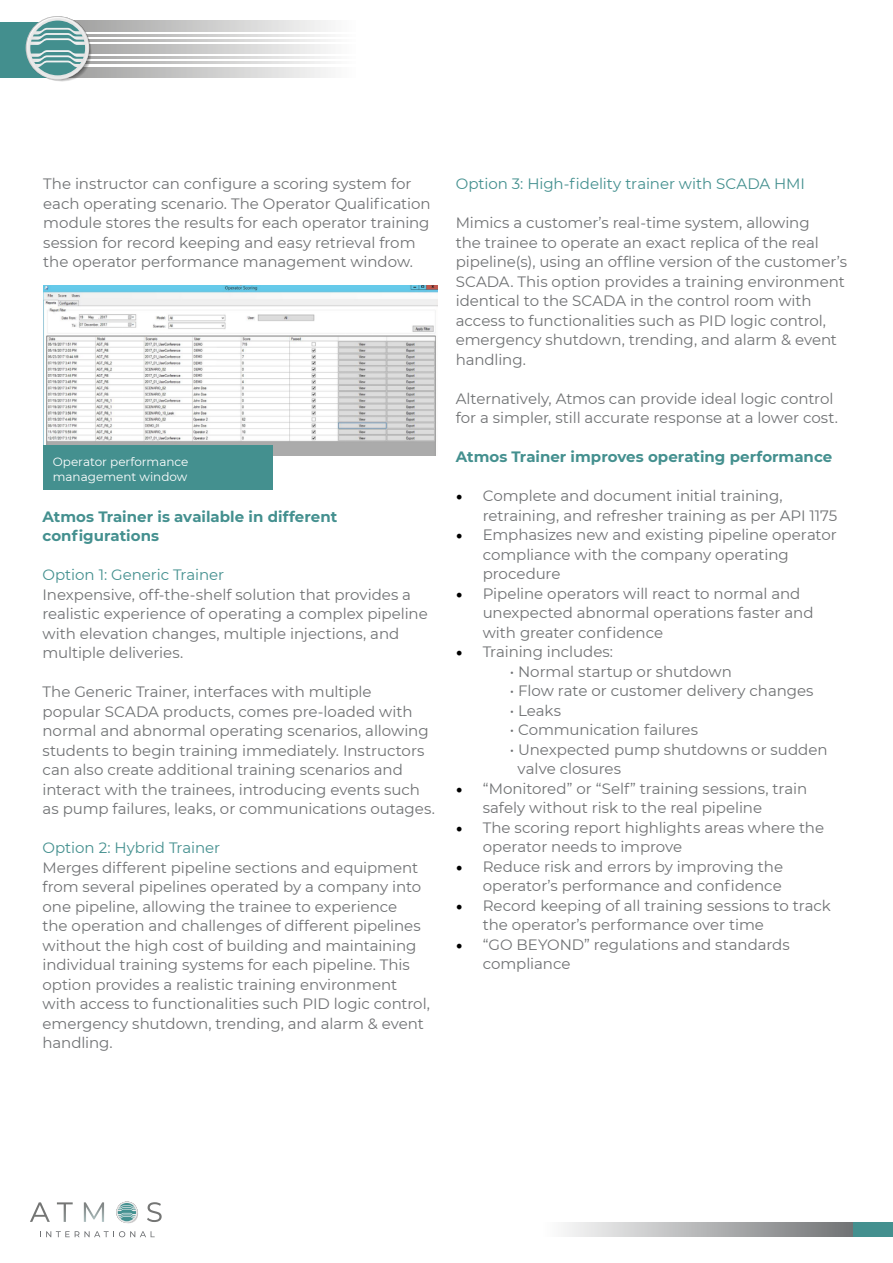
<style>
.page{position:relative;width:893px;height:1263px;background:#fff}
.page>*{position:absolute;margin:0;border:0;box-sizing:border-box;transform-origin:0 0}
.t1{font:15px/19.5px "Montserrat";letter-spacing:-.005em;color:#707274}
.t2{font:700 15px/19.5px "Montserrat";color:#44908f}
.t3{font:15px "Montserrat";letter-spacing:-.005em;color:#44908f}
.t4{font:12px/14.4px "Montserrat";color:#fff}
.s1{font-family:"Minion Pro";font-size:18px;color:#000}
</style>
<div class="page">
<div style="left:853px;top:1222px;width:40px;height:15px;background:#44908f"></div>
<svg style="left:564px;top:1222px;width:289px;height:15px;background:#b2b3b4"></svg>
<svg style="left:30px;top:1202px;width:20px;height:20px"></svg>
<svg style="left:57px;top:1202px;width:16px;height:20px"></svg>
<svg style="left:84px;top:1202px;width:20px;height:20px"></svg>
<svg style="left:147px;top:1202px;width:15px;height:20px"></svg>
<svg style="left:116px;top:1202px;width:22px;height:21px"></svg>
<svg style="left:40px;top:1231px;width:115px;height:6px"></svg>
<div style="left:0;top:22px;width:58px;height:56px;background:#438f8e"></div>
<svg style="left:92px;top:21px;width:236px;height:10px;background:#cdcdcd"></svg>
<svg style="left:92px;top:67px;width:236px;height:11px;background:#cdcdcd"></svg>
<svg style="left:92px;top:45px;width:236px;height:8px;background:#cdcdcd"></svg>
<svg style="left:92px;top:34px;width:236px;height:2px"></svg>
<svg style="left:92px;top:40px;width:236px;height:2px"></svg>
<svg style="left:92px;top:62px;width:236px;height:2px"></svg>
<svg style="left:92px;top:57px;width:236px;height:2px"></svg>
<svg style="left:27px;top:17px;width:65px;height:65px"></svg>
<img style="left:43px;top:285px;width:394px;height:170px">
<div style="left:43px;top:445px;width:230px;height:45px;background:#44908f"></div>
<p class="t1" style="left:43px;top:173px;width:389px">The instructor can configure a scoring system for each operating scenario. The Operator Qualification module stores the results for each operator training session for record keeping and easy retrieval from the operator performance management window.</p>
<p class="t4" style="left:53px;top:454px;width:137px">Operator performance management window</p>
<p class="t2" style="left:43px;top:506px;width:296px">Atmos Trainer is available in different configurations</p>
<p class="t3" style="left:43px;top:565px;width:183px">Option 1: Generic Trainer</p>
<p class="t1" style="left:43px;top:584px;width:387px">Inexpensive, off-the-shelf solution that provides a realistic experience of operating a complex pipeline with elevation changes, multiple injections, and multiple deliveries.</p>
<p class="t1" style="left:43px;top:682px;width:394px">The Generic Trainer, interfaces with multiple<br>popular SCADA products, comes pre-loaded with normal and abnormal operating scenarios, allowing students to begin training immediately. Instructors can also create additional training scenarios and interact with the trainees, introducing events such as pump failures, leaks, or communications outages.</p>
<p class="t3" style="left:43px;top:838px;width:179px">Option 2: Hybrid Trainer</p>
<p class="t1" style="left:43px;top:857px;width:389px">Merges different pipeline sections and equipment from several pipelines operated by a company into one pipeline, allowing the trainee to experience<br>the operation and challenges of different pipelines without the high cost of building and maintaining individual training systems for each pipeline. This option provides a realistic training environment with access to functionalities such PID logic control, emergency shutdown, trending, and alarm &amp; event handling.</p>
<p class="t3" style="left:456px;top:173px;width:351px">Option 3: High-fidelity trainer with SCADA HMI</p>
<p class="t1" style="left:456px;top:212px;width:393px">Mimics a customer’s real-time system, allowing<br>the trainee to operate an exact replica of the real pipeline(s), using an offline version of the customer’s SCADA. This option provides a training environment identical to the SCADA in the control room with access to functionalities such as PID logic control, emergency shutdown, trending, and alarm &amp; event handling.</p>
<p class="t1" style="left:456px;top:388px;width:384px">Alternatively, Atmos can provide ideal logic control for a simpler, still accurate response at a lower cost.</p>
<p class="t2" style="left:456px;top:446px;width:378px">Atmos Trainer improves operating performance</p>
<p class="t1" style="left:483px;top:485px;width:356px;text-indent:-27px"><span class="s1">•</span> Complete and document initial training, retraining, and refresher training as per API 1175</p>
<p class="t1" style="left:483px;top:524px;width:356px;text-indent:-27px"><span class="s1">•</span> Emphasizes new and existing pipeline operator compliance with the company operating procedure</p>
<p class="t1" style="left:483px;top:583px;width:332px;text-indent:-27px"><span class="s1">•</span> Pipeline operators will react to normal and unexpected abnormal operations faster and with greater confidence</p>
<p class="t1" style="left:456px;top:641px;width:159px"><span class="s1">•</span> Training includes:</p>
<p class="t1" style="left:510px;top:661px;width:224px">• Normal startup or shutdown</p>
<p class="t1" style="left:510px;top:680px;width:305px">• Flow rate or customer delivery changes</p>
<p class="t1" style="left:510px;top:700px;width:53px">• Leaks</p>
<p class="t1" style="left:510px;top:719px;width:190px">• Communication failures</p>
<p class="t1" style="left:518px;top:739px;width:311px;text-indent:-8px">• Unexpected pump shutdowns or sudden valve closures</p>
<p class="t1" style="left:483px;top:778px;width:326px;text-indent:-27px"><span class="s1">•</span> “Monitored” or “Self” training sessions, train safely without risk to the real pipeline</p>
<p class="t1" style="left:483px;top:817px;width:343px;text-indent:-27px"><span class="s1">•</span> The scoring report highlights areas where the operator needs to improve</p>
<p class="t1" style="left:456px;top:856px;width:329px;text-align:right"><span class="s1">•</span> Reduce risk and errors by improving the operator’s performance and confidence</p>
<p class="t1" style="left:483px;top:895px;width:350px;text-indent:-27px"><span class="s1">•</span> Record keeping of all training sessions to track the operator’s performance over time</p>
<p class="t1" style="left:483px;top:934px;width:309px;text-indent:-27px"><span class="s1">•</span> “GO BEYOND” regulations and standards compliance</p>
</div>
